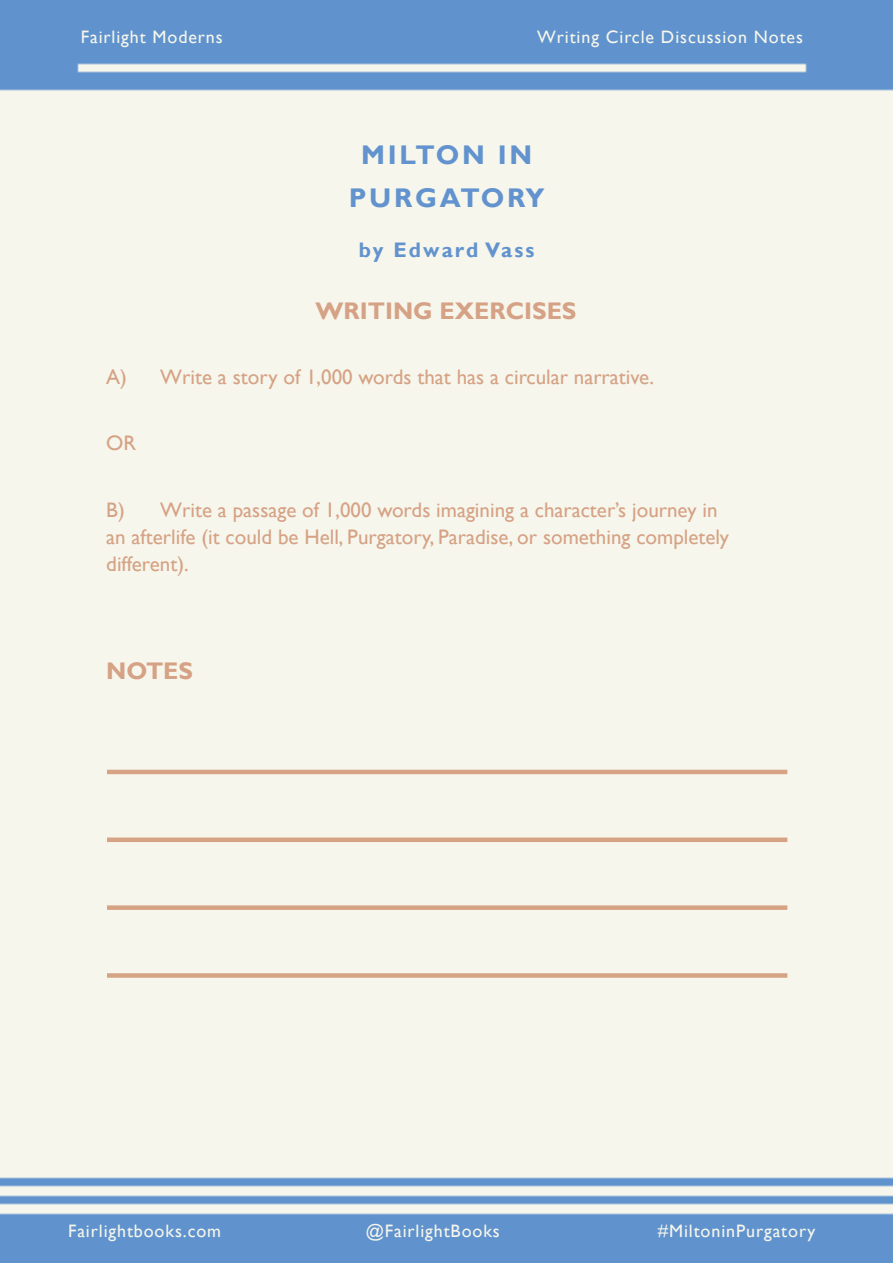
<style>
.page{position:relative;width:893px;height:1263px;background:#fff}
.page>*{position:absolute;margin:0;border:0;box-sizing:border-box;transform-origin:0 0}
.t1{font:700 27px "Gill Sans";letter-spacing:.1em;color:#6293ce}
.t2{font:700 24px "Gill Sans";color:#d6a285}
.t3{font:21px/27px "Gill Sans";color:#d6a285}
.t4{font:700 21px "Gill Sans";letter-spacing:.1em;color:#6293ce}
.t5{font:18px "Gill Sans";letter-spacing:.05em;color:#f6f6ec}
</style>
<div class="page">
<img style="left:0;top:0;width:893px;height:1263px">
<div style="left:107px;top:973px;width:680px;height:5px;background:#d7a385"></div>
<div style="left:107px;top:905px;width:680px;height:5px;background:#d7a385"></div>
<div style="left:107px;top:837px;width:680px;height:5px;background:#d7a385"></div>
<hr style="left:107px;top:770px;width:680px;height:4px;background:#d7a385">
<p class="t5" style="left:81px;top:27px;width:144px">Fairlight Moderns</p>
<p class="t5" style="left:537px;top:27px;width:267px">Writing Circle Discussion Notes</p>
<p class="t1" style="left:361px;top:138px;width:173px">MILTON IN</p>
<p class="t1" style="left:349px;top:182px;width:197px">PURGATORY</p>
<p class="t4" style="left:359px;top:237px;width:177px">by Edward Vass</p>
<p class="t2" style="left:316px;top:297px;width:262px">WRITING EXERCISES</p>
<p class="t3" style="left:106px;top:364px;width:549px">A) Write a story of 1,000 words that has a circular narrative.</p>
<p class="t3" style="left:106px;top:430px;width:31px">OR</p>
<p class="t3" style="left:106px;top:497px;width:624px">B) Write a passage of 1,000 words imagining a character’s journey in an afterlife (it could be Hell, Purgatory, Paradise, or something completely different).</p>
<p class="t2" style="left:106px;top:656px;width:88px">NOTES</p>
<p class="t5" style="left:68px;top:1220px;width:155px">Fairlightbooks.com</p>
<p class="t5" style="left:366px;top:1220px;width:136px">@FairlightBooks</p>
<p class="t5" style="left:658px;top:1220px;width:159px">#MiltoninPurgatory</p>
</div>
